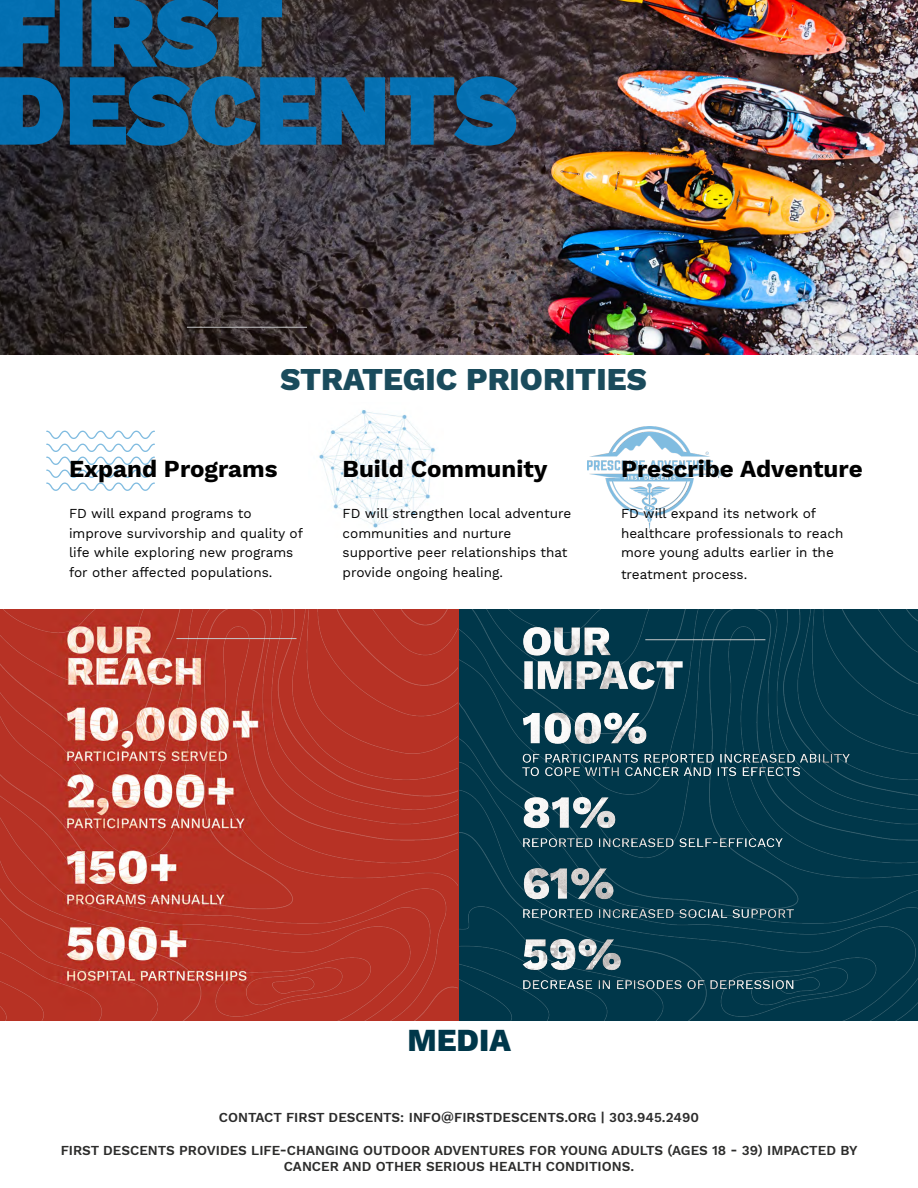
<style>
.page{position:relative;width:918px;height:1188px;background:#fff}
.page>*{position:absolute;margin:0;border:0;box-sizing:border-box;transform-origin:0 0}
.t1{font:800 97.5px/78px "Work Sans";color:#0079c2}
.t2{font:800 31.5px "Work Sans";color:#00374a}
.t3{font:700 24px "Work Sans";color:#000}
.t4{font:13.5px/19.5px "Work Sans";color:#000}
.t5{font:600 13.5px/16.2px "Work Sans";color:#2c2c2b;text-align:center}
.t6{font:600 13.5px "Work Sans";color:#2b2b2b}
</style>
<div class="page">
<img style="left:319px;top:410px;width:117px;height:118px">
<img style="left:587px;top:427px;width:135px;height:103px">
<svg style="left:46px;top:431px;width:109px;height:60px"></svg>
<img style="left:0;top:0;width:918px;height:355px">
<div style="left:856px;top:609px;width:62px;height:411px;background:#00374a"></div>
<svg style="left:0;top:0;width:56px;height:68px;background:#1c3245"></svg>
<div style="left:60px;top:0;width:23px;height:67px;border:3px solid #0079c2"></div>
<svg style="left:90px;top:0;width:194px;height:69px;background:#2b3d4b"></svg>
<svg style="left:0;top:75px;width:520px;height:72px;background:#2d3f50"></svg>
<img style="left:0;top:609px;width:256px;height:411px">
<img style="left:236px;top:706px;width:658px;height:315px">
<img style="left:256px;top:609px;width:600px;height:100px">
<hr style="left:645px;top:639px;width:120px;height:1px;background:#c7c8ca">
<hr style="left:176px;top:638px;width:121px;height:1px;background:#c7c8ca">
<hr style="left:187px;top:327px;width:120px;height:1px;background:#c7c8ca">
<h1 class="t1" style="left:-4px;top:-2px;width:523px">FIRST<br>DESCENTS</h1>
<h2 class="t2" style="left:280px;top:361px;width:368px">STRATEGIC PRIORITIES</h2>
<h3 class="t3" style="left:69px;top:455px;width:210px">Expand Programs</h3>
<p class="t4" style="left:69px;top:504px;width:236px">FD will expand programs to improve survivorship and quality of life while exploring new programs for other affected populations.</p>
<h3 class="t3" style="left:343px;top:455px;width:206px">Build Community</h3>
<p class="t4" style="left:343px;top:504px;width:230px">FD will strengthen local adventure communities and nurture supportive peer relationships that provide ongoing healing.</p>
<h3 class="t3" style="left:621px;top:455px;width:243px">Prescribe Adventure</h3>
<p class="t4" style="left:621px;top:504px;width:224px">FD will expand its network of healthcare professionals to reach more young adults earlier in the</p>
<p class="t4" style="left:621px;top:565px;width:128px">treatment process.</p>
<h2 class="t2" style="left:407px;top:1022px;width:105px">MEDIA</h2>
<p class="t6" style="left:219px;top:1110px;width:482px">CONTACT FIRST DESCENTS: INFO@FIRSTDESCENTS.ORG | 303.945.2490</p>
<p class="t5" style="left:61px;top:1143px;width:799px">FIRST DESCENTS PROVIDES LIFE-CHANGING OUTDOOR ADVENTURES FOR YOUNG ADULTS (AGES 18 - 39) IMPACTED BY<br>CANCER AND OTHER SERIOUS HEALTH CONDITIONS.</p>
</div>
